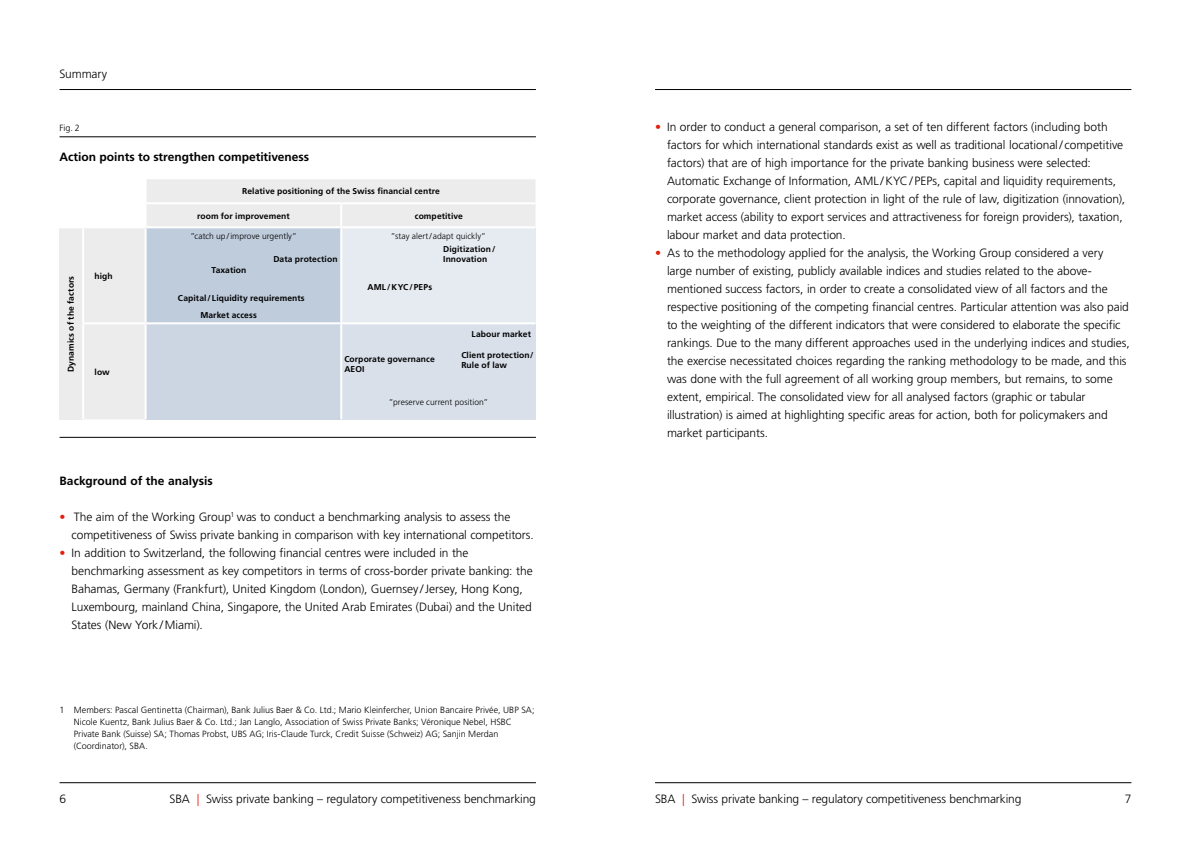
<style>
.page{position:relative;width:1191px;height:842px;background:#fff}
.page>*{position:absolute;margin:0;border:0;box-sizing:border-box;transform-origin:0 0}
.t1{font:300 12px/18px "Frutiger LT Std";letter-spacing:-.005em;color:#000}
.GRAFIK__Titel_fett{font:700 12px "Frutiger LT Std";color:#000}
.BODY_UNTERTITEL{font:700 12px "Frutiger LT Std";color:#000}
.FUSSNOTE{font:300 9px/12px "Frutiger LT Std";letter-spacing:.005em;color:#000}
.Abb{font:300 9px "Frutiger LT Std";color:#000}
.TAB_bold{font:700 8.5px/10px "Frutiger LT Std";letter-spacing:.01em;color:#000}
.TAB_light{font:300 8.5px "Frutiger LT Std";letter-spacing:.005em;color:#000}
.s1{color:#e41e0a}
</style>
<div class="page">
<svg style="left:84px;top:179px;width:451px;height:240px;background:#ededed"></svg>
<div style="left:59px;top:227px;width:24px;height:192px;background:#ececec"></div>
<div style="left:146px;top:227px;width:195px;height:96px;background:#bfccdc"></div>
<div style="left:341px;top:227px;width:194px;height:96px;background:#e6ebf1"></div>
<div style="left:146px;top:323px;width:195px;height:96px;background:#ccd6e3"></div>
<div style="left:341px;top:323px;width:194px;height:96px;background:#d9e0ea"></div>
<hr style="left:82px;top:322px;width:64px;height:2px;background:#fff">
<hr style="left:146px;top:202px;width:195px;height:2px;background:#fff">
<hr style="left:341px;top:202px;width:194px;height:2px;background:#fff">
<hr style="left:146px;top:226px;width:195px;height:2px;background:#fff">
<hr style="left:145px;top:228px;width:2px;height:94px;background:#fff">
<hr style="left:341px;top:226px;width:194px;height:2px;background:#fff">
<hr style="left:340px;top:228px;width:2px;height:94px;background:#fff">
<hr style="left:146px;top:322px;width:195px;height:2px;background:#fff">
<hr style="left:145px;top:324px;width:2px;height:95px;background:#fff">
<hr style="left:341px;top:322px;width:194px;height:2px;background:#fff">
<hr style="left:340px;top:324px;width:2px;height:95px;background:#fff">
<hr style="left:340px;top:204px;width:2px;height:22px;background:#fff">
<hr style="left:145px;top:179px;width:2px;height:23px;background:#fff">
<hr style="left:145px;top:204px;width:2px;height:22px;background:#fff">
<hr style="left:59px;top:226px;width:24px;height:2px;background:#fff">
<hr style="left:82px;top:228px;width:2px;height:94px;background:#fff">
<hr style="left:82px;top:324px;width:2px;height:95px;background:#fff">
<hr style="left:83px;top:202px;width:63px;height:2px;background:#fff">
<hr style="left:83px;top:226px;width:63px;height:2px;background:#fff">
<hr style="left:60px;top:137px;width:476px;height:1px;background:#000">
<hr style="left:60px;top:437px;width:476px;height:1px;background:#000">
<hr style="left:655px;top:89px;width:476px;height:1px;background:#000">
<hr style="left:655px;top:782px;width:476px;height:1px;background:#000">
<hr style="left:60px;top:782px;width:476px;height:1px;background:#000">
<hr style="left:60px;top:89px;width:476px;height:1px;background:#000">
<p class="t1" style="left:60px;top:65px;width:49px">Summary</p>
<p class="Abb" style="left:60px;top:123px;width:22px">Fig. 2</p>
<p class="GRAFIK__Titel_fett" style="left:60px;top:150px;width:251px">Action points to strengthen competitiveness</p>
<p class="TAB_bold" style="left:242px;top:186px;width:199px">Relative positioning of the Swiss financial centre</p>
<p class="TAB_bold" style="left:197px;top:211px;width:94px">room for improvement</p>
<p class="TAB_bold" style="left:415px;top:211px;width:50px">competitive</p>
<p class="TAB_light" style="left:190px;top:232px;width:108px">”catch up /improve urgently”</p>
<p class="TAB_light" style="left:391px;top:232px;width:97px">”stay alert/adapt quickly”</p>
<p class="TAB_bold" style="left:66px;top:372px;width:98px;rotate:-90deg">Dynamics of the factors</p>
<p class="TAB_bold" style="left:95px;top:271px;width:20px">high</p>
<p class="TAB_bold" style="left:95px;top:367px;width:17px">low</p>
<p class="TAB_bold" style="left:273px;top:254px;width:66px">Data protection</p>
<p class="TAB_bold" style="left:211px;top:265px;width:37px">Taxation</p>
<p class="TAB_bold" style="left:178px;top:293px;width:128px">Capital/ Liquidity requirements</p>
<p class="TAB_bold" style="left:200px;top:310px;width:58px">Market access</p>
<p class="TAB_bold" style="left:367px;top:282px;width:66px">AML/KYC/PEPs</p>
<p class="TAB_bold" style="left:344px;top:354px;width:92px">Corporate governance<br>AEOI</p>
<p class="TAB_bold" style="left:443px;top:244px;width:54px">Digitization/<br>Innovation</p>
<p class="TAB_bold" style="left:471px;top:329px;width:61px">Labour market</p>
<p class="TAB_bold" style="left:461px;top:350px;width:73px">Client protection/</p>
<p class="TAB_bold" style="left:461px;top:360px;width:47px">Rule of law</p>
<p class="TAB_light" style="left:389px;top:398px;width:101px">”preserve current position”</p>
<p class="BODY_UNTERTITEL" style="left:60px;top:474px;width:155px">Background of the analysis</p>
<p class="t1" style="left:72px;top:508px;width:464px;text-indent:-12px"><span class="s1">•</span> The aim of the Working Group<sup>1</sup> was to conduct a benchmarking analysis to assess the competitiveness of Swiss private banking in comparison with key international competitors.</p>
<p class="t1" style="left:72px;top:544px;width:462px;text-indent:-12px"><span class="s1">•</span> In addition to Switzerland, the following financial centres were included in the benchmarking assessment as key competitors in terms of cross-border private banking: the Bahamas, Germany (Frankfurt), United Kingdom (London), Guernsey /Jersey, Hong Kong, Luxembourg, mainland China, Singapore, the United Arab Emirates (Dubai) and the United States (New York /Miami).</p>
<p class="FUSSNOTE" style="left:74px;top:704px;width:462px;text-indent:-14px">1 Members: Pascal Gentinetta (Chairman), Bank Julius Baer &amp; Co. Ltd.; Mario Kleinfercher, Union Bancaire Privée, UBP SA; Nicole Kuentz, Bank Julius Baer &amp; Co. Ltd.; Jan Langlo, Association of Swiss Private Banks; Véronique Nebel, HSBC Private Bank (Suisse) SA; Thomas Probst, UBS AG; Iris-Claude Turck, Credit Suisse (Schweiz) AG; Sanjin Merdan (Coordinator), SBA.</p>
<p class="t1" style="left:667px;top:118px;width:459px;text-indent:-12px"><span class="s1">•</span> In order to conduct a general comparison, a set of ten different factors (including both factors for which international standards exist as well as traditional locational/ competitive factors) that are of high importance for the private banking business were selected:<br>Automatic Exchange of Information, AML /KYC/ PEPs, capital and liquidity requirements, corporate governance, client protection in light of the rule of law, digitization (innovation), market access (ability to export services and attractiveness for foreign providers), taxation, labour market and data protection.</p>
<p class="t1" style="left:667px;top:244px;width:464px;text-indent:-12px"><span class="s1">•</span> As to the methodology applied for the analysis, the Working Group considered a very large number of existing, publicly available indices and studies related to the above&shy;mentioned success factors, in order to create a consolidated view of all factors and the respective positioning of the competing financial centres. Particular attention was also paid to the weighting of the different indicators that were considered to elaborate the specific rankings. Due to the many different approaches used in the underlying indices and studies, the exercise necessitated choices regarding the ranking methodology to be made, and this was done with the full agreement of all working group members, but remains, to some extent, empirical. The consolidated view for all analysed factors (graphic or tabular illustration) is aimed at highlighting specific areas for action, both for policymakers and market participants.</p>
<p class="t1" style="left:60px;top:790px;width:8px">6</p>
<p class="t1" style="left:170px;top:790px;width:368px">SBA <span class="s1">|</span> Swiss private banking – regulatory competitiveness benchmarking</p>
<p class="t1" style="left:655px;top:790px;width:368px">SBA <span class="s1">|</span> Swiss private banking – regulatory competitiveness benchmarking</p>
<p class="t1" style="left:1124px;top:790px;width:8px">7</p>
</div>
